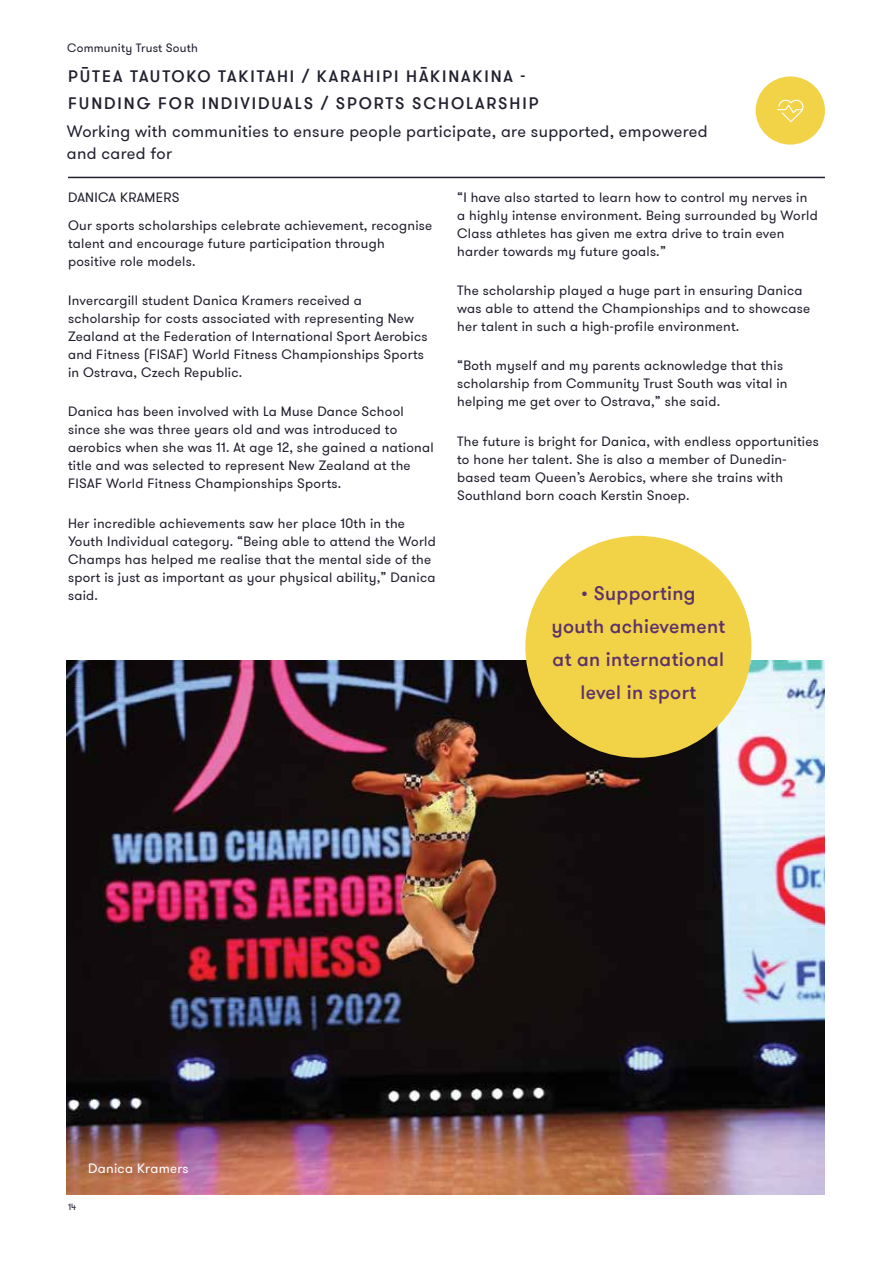
<style>
.page{position:relative;width:893px;height:1263px;background:#fff}
.page>*{position:absolute;margin:0;border:0;box-sizing:border-box;transform-origin:0 0}
.t1{font:500 19.5px/33px "GT Walsheim Pro";letter-spacing:.02em;color:#5d326b;text-align:center}
.t2{font:16.5px/22.5px "GT Walsheim Pro";letter-spacing:.02em;color:#20202f}
.t3{font:500 16.5px/27px "GT Walsheim Pro";letter-spacing:.115em;color:#20202f}
.t4{font:13.5px/18px "GT Walsheim Pro";letter-spacing:.02em;color:#20202f}
.t5{font:13.5px "GT Walsheim Pro";letter-spacing:.02em;color:#fff}
.t6{font:12px "GT Walsheim Pro";letter-spacing:.02em;color:#20202f}
.t7{font:9px "GT Walsheim Pro";color:#20202f}
</style>
<div class="page">
<img style="left:67px;top:661px;width:758px;height:534px">
<hr style="left:68px;top:177px;width:757px;height:1px;background:#20202f">
<div style="left:525px;top:536px;width:226px;height:222px;background:#f2d347;border-radius:50%"></div>
<div style="left:756px;top:76px;width:69px;height:69px;background:#f2d347;border-radius:50%"></div>
<svg style="left:777px;top:100px;width:26px;height:22px"></svg>
<p class="t6" style="left:67px;top:40px;width:132px">Community Trust South</p>
<p class="t3" style="left:68px;top:63px;width:472px">PŪTEA TAUTOKO TAKITAHI / KARAHIPI HĀKINAKINA -<br>FUNDING FOR INDIVIDUALS / SPORTS SCHOLARSHIP</p>
<p class="t2" style="left:67px;top:120px;width:642px">Working with communities to ensure people participate, are supported, empowered and cared for</p>
<p class="t4" style="left:68px;top:184px;width:366px;line-height:27.8px">DANICA KRAMERS<br>Our sports scholarships celebrate achievement, recognise</p>
<p class="t4" style="left:68px;top:234px;width:318px">talent and encourage future participation through positive role models.</p>
<p class="t4" style="left:68px;top:292px;width:361px">Invercargill student Danica Kramers received a scholarship for costs associated with representing New Zealand at the Federation of International Sport Aerobics and Fitness (FISAF) World Fitness Championships Sports in Ostrava, Czech Republic.</p>
<p class="t4" style="left:68px;top:403px;width:367px">Danica has been involved with La Muse Dance School since she was three years old and was introduced to aerobics when she was 11. At age 12, she gained a national title and was selected to represent New Zealand at the FISAF World Fitness Championships Sports.</p>
<p class="t4" style="left:68px;top:514px;width:369px">Her incredible achievements saw her place 10th in the Youth Individual category. “Being able to attend the World Champs has helped me realise that the mental side of the sport is just as important as your physical ability,” Danica said.</p>
<p class="t4" style="left:457px;top:189px;width:362px">“I have also started to learn how to control my nerves in a highly intense environment. Being surrounded by World Class athletes has given me extra drive to train even harder towards my future goals.”</p>
<p class="t4" style="left:457px;top:282px;width:355px">The scholarship played a huge part in ensuring Danica was able to attend the Championships and to showcase her talent in such a high-profile environment.</p>
<p class="t4" style="left:457px;top:357px;width:332px">“Both myself and my parents acknowledge that this scholarship from Community Trust South was vital in helping me get over to Ostrava,” she said.</p>
<p class="t4" style="left:457px;top:432px;width:363px">The future is bright for Danica, with endless opportunities to hone her talent. She is also a member of Dunedin&shy;based team Queen’s Aerobics, where she trains with Southland born coach Kerstin Snoep.</p>
<h1 class="t1" style="left:551px;top:577px;width:176px">• Supporting<br>youth achievement at an international level in sport</h1>
<p class="t7" style="left:68px;top:1201px;width:10px">14</p>
<p class="t5" style="left:88px;top:1160px;width:102px">Danica Kramers</p>
</div>
